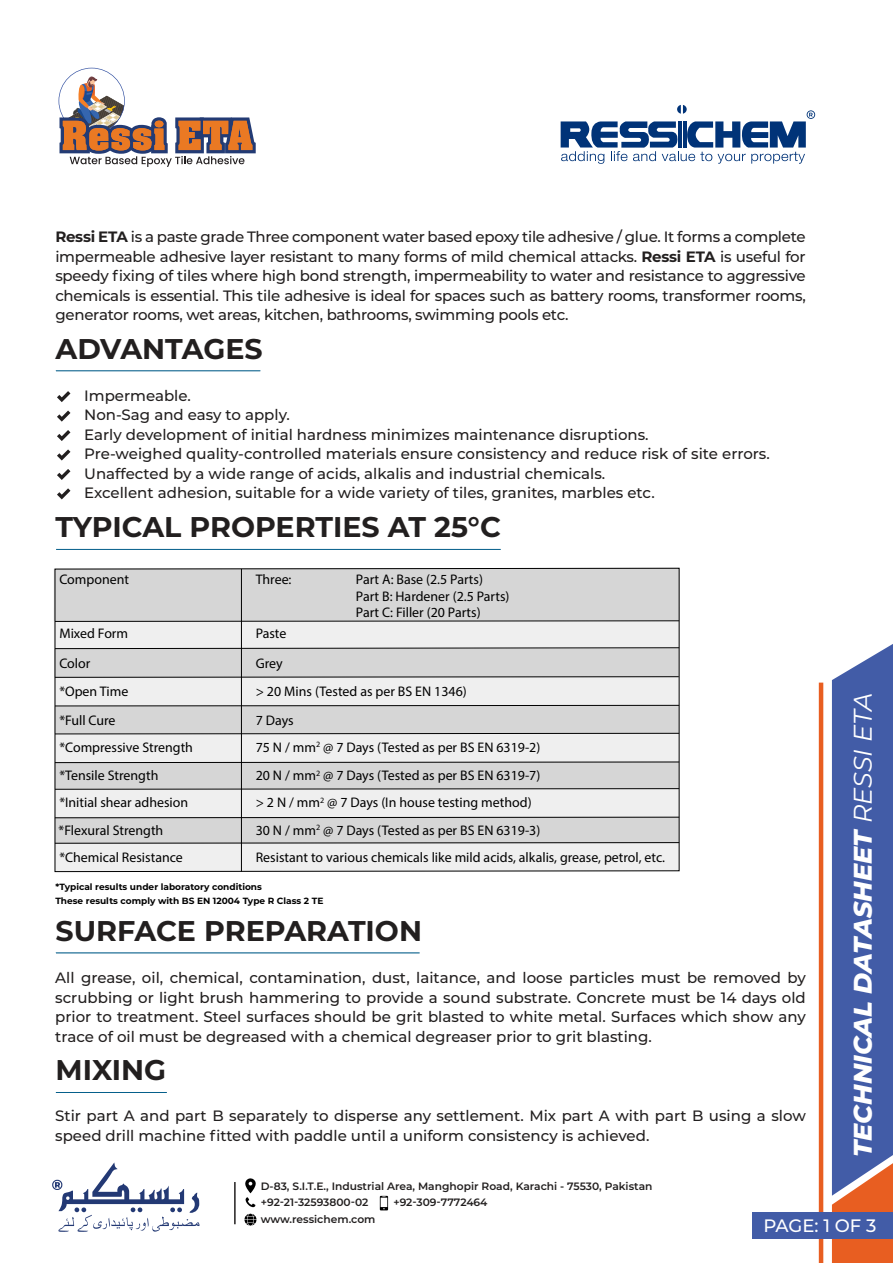
<style>
.page{position:relative;width:893px;height:1263px;background:#fff}
.page>*{position:absolute;margin:0;border:0;box-sizing:border-box;transform-origin:0 0}
.t1{font:700 28.5px "Montserrat";color:#221f1f}
.t2{font:italic 800 25.5px "Montserrat";color:#fff}
.t3{font:500 18px "Montserrat";letter-spacing:-.005em;color:#fff}
.t4{font:500 15px/19.5px "Montserrat";color:#221f1f;text-align:justify}
.t5{font:13.95px/16.6px "Myriad Pro";color:#000}
.t6{font:600 10.65px/16.6px "Montserrat";color:#221f1f}
.t7{font:700 9px/13.6px "Montserrat";color:#000}
.s1{font-weight:700}
.s2{font-weight:400}
</style>
<div class="page">
<hr style="left:819px;top:683px;width:4px;height:580px;background:#e85e21">
<svg style="left:832px;top:644px;width:61px;height:619px;background:#59639f"></svg>
<div style="left:753px;top:1212px;width:140px;height:26px;background:#425ca7"></div>
<hr style="left:56px;top:370px;width:204px;height:1px;background:#065f8b">
<hr style="left:56px;top:952px;width:364px;height:1px;background:#065f8b">
<hr style="left:56px;top:1092px;width:111px;height:1px;background:#065f8b">
<svg style="left:57px;top:391px;width:13px;height:11px"></svg>
<svg style="left:57px;top:410px;width:13px;height:12px"></svg>
<svg style="left:57px;top:430px;width:13px;height:11px"></svg>
<svg style="left:57px;top:449px;width:13px;height:11px"></svg>
<svg style="left:57px;top:469px;width:13px;height:11px"></svg>
<svg style="left:57px;top:488px;width:13px;height:11px"></svg>
<hr style="left:56px;top:549px;width:445px;height:1px;background:#065f8b">
<svg style="left:55px;top:568px;width:624px;height:304px"></svg>
<hr style="left:241px;top:569px;width:1px;height:302px;background:#000">
<svg style="left:59px;top:68px;width:197px;height:99px"></svg>
<svg style="left:561px;top:105px;width:254px;height:59px"></svg>
<hr style="left:678px;top:121px;width:3px;height:27px;background:#003378">
<hr style="left:683px;top:121px;width:3px;height:27px;background:#003378">
<hr style="left:234px;top:1182px;width:2px;height:42px;background:#221f1f">
<svg style="left:244px;top:1213px;width:12px;height:13px"></svg>
<svg style="left:245px;top:1178px;width:11px;height:29px"></svg>
<svg style="left:52px;top:1162px;width:147px;height:70px"></svg>
<svg style="left:380px;top:1196px;width:8px;height:14px"></svg>
<p class="t4" style="left:55px;top:227px;width:752px"><span class="s1">Ressi ETA</span> is a paste grade Three component water based epoxy tile adhesive / glue. It forms a complete impermeable adhesive layer resistant to many forms of mild chemical attacks. <span class="s1">Ressi ETA</span> is useful for speedy fixing of tiles where high bond strength, impermeability to water and resistance to aggressive chemicals is essential. This tile adhesive is ideal for spaces such as battery rooms, transformer rooms, generator rooms, wet areas, kitchen, bathrooms, swimming pools etc.</p>
<h1 class="t1" style="left:56px;top:328px;width:209px">ADVANTAGES</h1>
<p class="t4" style="left:84px;top:385px;width:687px;text-align:left">Impermeable.<br>Non-Sag and easy to apply.<br>Early development of initial hardness minimizes maintenance disruptions.<br>Pre-weighed quality-controlled materials ensure consistency and reduce risk of site errors.<br>Unaffected by a wide range of acids, alkalis and industrial chemicals.<br>Excellent adhesion, suitable for a wide variety of tiles, granites, marbles etc.</p>
<h1 class="t1" style="left:56px;top:507px;width:447px">TYPICAL PROPERTIES AT 25°C</h1>
<p class="t5" style="left:59px;top:571px;width:71px">Component</p>
<p class="t5" style="left:256px;top:571px;width:37px">Three:</p>
<p class="t5" style="left:356px;top:571px;width:155px">Part A: Base (2.5 Parts)<br>Part B: Hardener (2.5 Parts)<br>Part C: Filler (20 Parts)</p>
<p class="t5" style="left:59px;top:617px;width:70px;line-height:30.5px">Mixed Form<br>Color</p>
<p class="t5" style="left:59px;top:676px;width:70px;line-height:29.1px">*Open Time *Full Cure</p>
<p class="t5" style="left:59px;top:738px;width:135px">*Compressive Strength</p>
<p class="t5" style="left:256px;top:624px;width:32px">Paste</p>
<p class="t5" style="left:256px;top:649px;width:213px;line-height:27.8px">Grey<br>&gt; 20 Mins (Tested as per BS EN 1346)</p>
<p class="t5" style="left:256px;top:711px;width:39px">7 Days</p>
<p class="t5" style="left:256px;top:738px;width:286px">75 N / mm<sup>2</sup> @ 7 Days (Tested as per BS EN 6319-2)</p>
<p class="t5" style="left:59px;top:767px;width:101px">*Tensile Strength</p>
<p class="t5" style="left:256px;top:762px;width:286px;line-height:27px">20 N / mm<sup>2</sup> @ 7 Days (Tested as per BS EN 6319-7) &gt; 2 N / mm<sup>2</sup> @ 7 Days (In house testing method)</p>
<p class="t5" style="left:59px;top:794px;width:130px">*Initial shear adhesion</p>
<p class="t5" style="left:59px;top:822px;width:106px">*Flexural Strength</p>
<p class="t5" style="left:256px;top:822px;width:286px">30 N / mm<sup>2</sup> @ 7 Days (Tested as per BS EN 6319-3)</p>
<p class="t5" style="left:59px;top:849px;width:125px">*Chemical Resistance</p>
<p class="t5" style="left:256px;top:849px;width:411px">Resistant to various chemicals like mild acids, alkalis, grease, petrol, etc.</p>
<p class="t7" style="left:55px;top:879px;width:270px">*Typical results under laboratory conditions<br>These results comply with BS EN 12004 Type R Class 2 TE</p>
<h1 class="t1" style="left:56px;top:910px;width:368px">SURFACE PREPARATION</h1>
<p class="t4" style="left:55px;top:967px;width:752px">All grease, oil, chemical, contamination, dust, laitance, and loose particles must be removed by scrubbing or light brush hammering to provide a sound substrate. Concrete must be 14 days old prior to treatment. Steel surfaces should be grit blasted to white metal. Surfaces which show any trace of oil must be degreased with a chemical degreaser prior to grit blasting.</p>
<h1 class="t1" style="left:56px;top:1050px;width:112px">MIXING</h1>
<p class="t4" style="left:55px;top:1105px;width:752px">Stir part A and part B separately to disperse any settlement. Mix part A with part B using a slow speed drill machine fitted with paddle until a uniform consistency is achieved.</p>
<h2 class="t2" style="left:844px;top:1157px;width:467px;rotate:-90deg">TECHNICAL DATASHEET <span class="s2">RESSI ETA</span></h2>
<p class="t6" style="left:261px;top:1177px;width:393px">D-83, S.I.T.E., Industrial Area, Manghopir Road, Karachi - 75530, Pakistan +92-21-32593800-02<br>www.ressichem.com</p>
<p class="t6" style="left:393px;top:1193px;width:96px">+92-309-7772464</p>
<p class="t3" style="left:763px;top:1213px;width:115px">PAGE: 1 OF 3</p>
</div>
